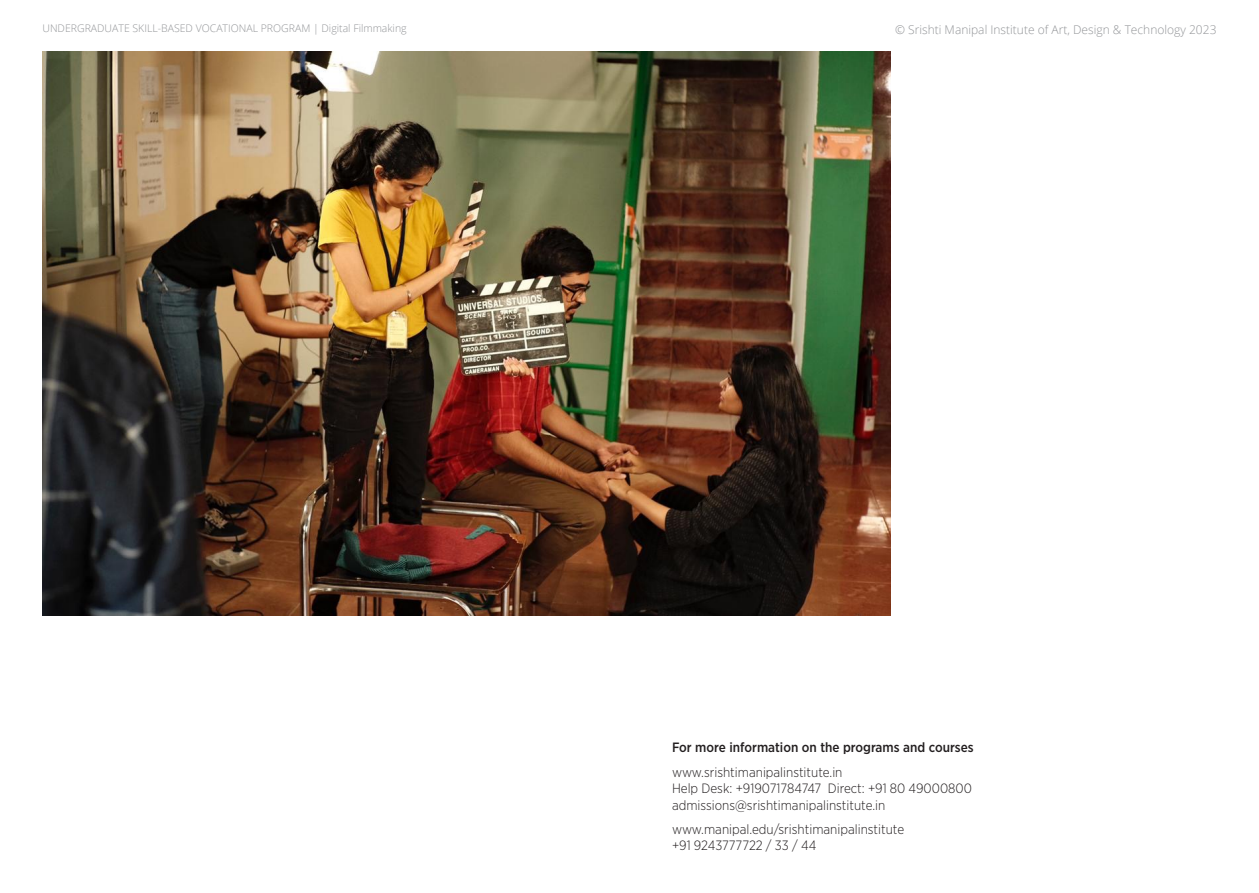
<style>
.page{position:relative;width:1259px;height:893px;background:#fff}
.page>*{position:absolute;margin:0;border:0;box-sizing:border-box;transform-origin:0 0}
.Body{font:300 13.5px/16.2px "Gotham Narrow";color:#231f20}
.Body-2{font:500 13.5px "Gotham Narrow";color:#231f20}
.t1{font:300 12px "Open Sans";color:#939598}
.t2{font:300 10.5px "Open Sans";color:#939598}
</style>
<div class="page">
<img style="left:43px;top:51px;width:847px;height:564px">
<p class="t2" style="left:43px;top:21px;width:366px">UNDERGRADUATE SKILL-BASED VOCATIONAL PROGRAM | Digital Filmmaking</p>
<p class="t1" style="left:895px;top:21px;width:323px">© Srishti Manipal Institute of Art, Design &amp; Technology 2023</p>
<p class="Body-2" style="left:672px;top:739px;width:303px">For more information on the programs and courses</p>
<p class="Body" style="left:672px;top:764px;width:301px">www.srishtimanipalinstitute.in<br>Help Desk: +919071784747 Direct: +91 80 49000800 admissions@srishtimanipalinstitute.in</p>
<p class="Body" style="left:672px;top:821px;width:234px">www.manipal.edu/srishtimanipalinstitute +91 9243777722 / 33 / 44</p>
</div>
